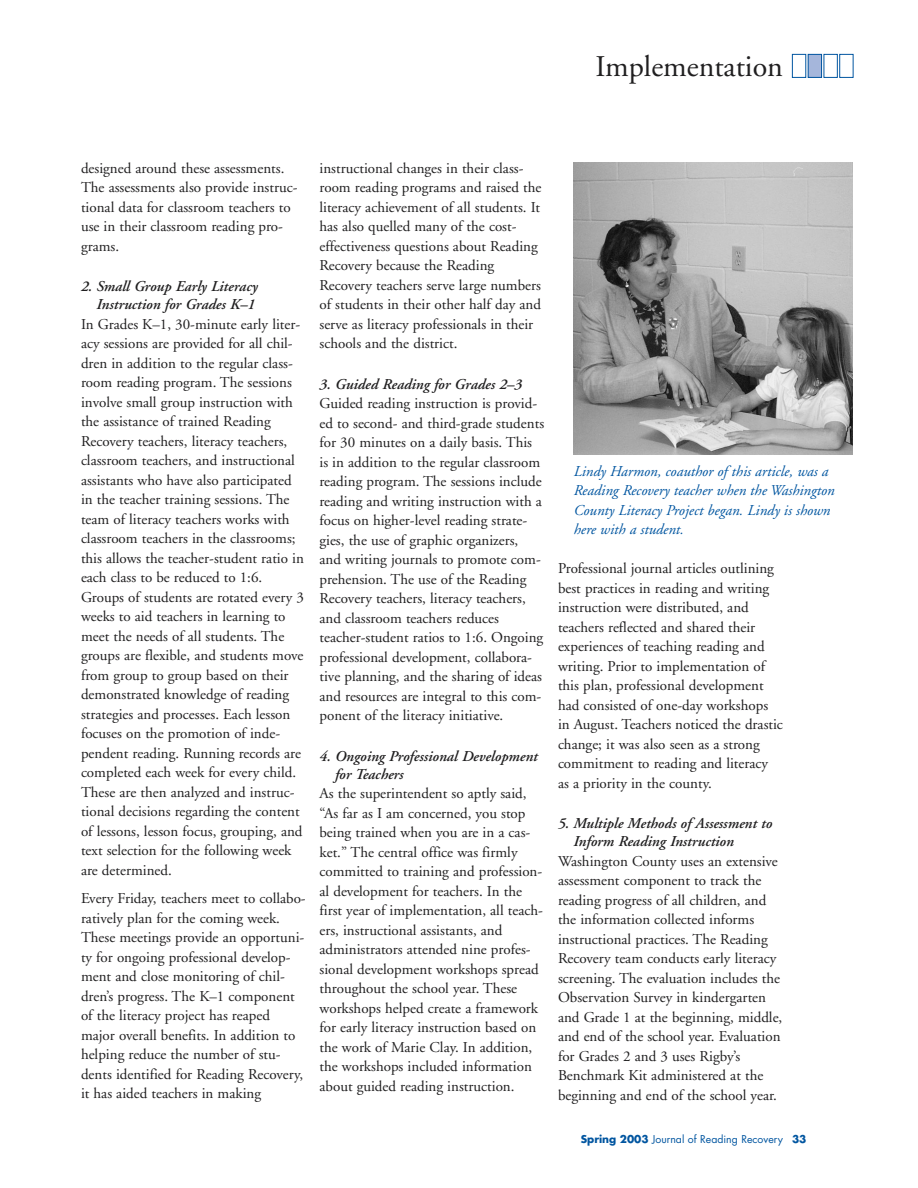
<style>
.page{position:relative;width:918px;height:1188px;background:#fff}
.page>*{position:absolute;margin:0;border:0;box-sizing:border-box;transform-origin:0 0}
.t1{font:30px "Adobe Garamond";color:#201f20}
.t2{font:15px/19.5px "Adobe Garamond";color:#201f20}
.t3{font:italic 600 15px/18px "Adobe Garamond";color:#201f20}
.t4{font:italic 15px/19.5px "Adobe Garamond";color:#0055a0}
.t5{font:10.5px "Futura";color:#0055a0}
.s1{font-weight:700}
</style>
<div class="page">
<div style="left:792px;top:54px;width:14px;height:24px;border:1px solid #0055a0"></div>
<svg style="left:807px;top:54px;width:47px;height:24px"></svg>
<img style="left:574px;top:162px;width:279px;height:292px">
<h1 class="t1" style="left:595px;top:54px;width:189px">Implementation</h1>
<p class="t2" style="left:81px;top:160px;width:218px">designed around these assessments.<br>The assessments also provide instruc&shy;tional data for classroom teachers to use in their classroom reading pro&shy;grams.</p>
<p class="t3" style="left:81px;top:279px;width:178px;text-align:right">2. Small Group Early Literacy<br>Instruction for Grades K–1</p>
<p class="t2" style="left:81px;top:316px;width:224px">In Grades K–1, 30-minute early liter&shy;acy sessions are provided for all chil&shy;dren in addition to the regular class&shy;room reading program. The sessions involve small group instruction with the assistance of trained Reading Recovery teachers, literacy teachers, classroom teachers, and instructional assistants who have also participated in the teacher training sessions. The team of literacy teachers works with classroom teachers in the classrooms; this allows the teacher-student ratio in each class to be reduced to 1:6.<br>Groups of students are rotated every 3 weeks to aid teachers in learning to meet the needs of all students. The groups are flexible, and students move from group to group based on their demonstrated knowledge of reading strategies and processes. Each lesson focuses on the promotion of inde&shy;pendent reading. Running records are completed each week for every child.<br>These are then analyzed and instruc&shy;tional decisions regarding the content of lessons, lesson focus, grouping, and text selection for the following week are determined.</p>
<p class="t2" style="left:81px;top:890px;width:226px">Every Friday, teachers meet to collabo&shy;ratively plan for the coming week.<br>These meetings provide an opportuni&shy;ty for ongoing professional develop&shy;ment and close monitoring of chil&shy;dren’s progress. The K–1 component of the literacy project has reaped major overall benefits. In addition to helping reduce the number of stu&shy;dents identified for Reading Recovery, it has aided teachers in making</p>
<p class="t2" style="left:320px;top:160px;width:224px">instructional changes in their class&shy;room reading programs and raised the literacy achievement of all students. It has also quelled many of the cost&shy;effectiveness questions about Reading Recovery because the Reading Recovery teachers serve large numbers of students in their other half day and serve as literacy professionals in their schools and the district.</p>
<p class="t3" style="left:320px;top:376px;width:204px">3. Guided Reading for Grades 2–3</p>
<p class="t2" style="left:320px;top:395px;width:226px">Guided reading instruction is provid&shy;ed to second- and third-grade students for 30 minutes on a daily basis. This is in addition to the regular classroom reading program. The sessions include reading and writing instruction with a focus on higher-level reading strate&shy;gies, the use of graphic organizers,<br>and writing journals to promote com&shy;prehension. The use of the Reading Recovery teachers, literacy teachers, and classroom teachers reduces teacher-student ratios to 1:6. Ongoing professional development, collabora&shy;tive planning, and the sharing of ideas and resources are integral to this com&shy;ponent of the literacy initiative.</p>
<p class="t3" style="left:335px;top:748px;width:204px;text-indent:-16px">4. Ongoing Professional Development for Teachers</p>
<p class="t2" style="left:320px;top:785px;width:225px">As the superintendent so aptly said, “As far as I am concerned, you stop being trained when you are in a cas&shy;ket.” The central office was firmly committed to training and profession&shy;al development for teachers. In the first year of implementation, all teach&shy;ers, instructional assistants, and administrators attended nine profes&shy;sional development workshops spread throughout the school year. These workshops helped create a framework for early literacy instruction based on the work of Marie Clay. In addition, the workshops included information about guided reading instruction.</p>
<p class="t4" style="left:574px;top:463px;width:262px">Lindy Harmon, coauthor of this article, was a Reading Recovery teacher when the Washington County Literacy Project began. Lindy is shown here with a student.</p>
<p class="t2" style="left:558px;top:560px;width:226px">Professional journal articles outlining best practices in reading and writing instruction were distributed, and teachers reflected and shared their experiences of teaching reading and writing. Prior to implementation of this plan, professional development had consisted of one-day workshops in August. Teachers noticed the drastic change; it was also seen as a strong commitment to reading and literacy<br>as a priority in the county.</p>
<p class="t3" style="left:574px;top:816px;width:200px;text-indent:-16px">5. Multiple Methods of Assessment to<br>Inform Reading Instruction</p>
<p class="t2" style="left:558px;top:853px;width:226px">Washington County uses an extensive assessment component to track the reading progress of all children, and the information collected informs instructional practices. The Reading Recovery team conducts early literacy screening. The evaluation includes the Observation Survey in kindergarten and Grade 1 at the beginning, middle, and end of the school year. Evaluation for Grades 2 and 3 uses Rigby’s Benchmark Kit administered at the beginning and end of the school year.</p>
<p class="t5" style="left:581px;top:1134px;width:227px"><span class="s1">Spring 2003</span> Journal of Reading Recovery <span class="s1">33</span></p>
</div>
